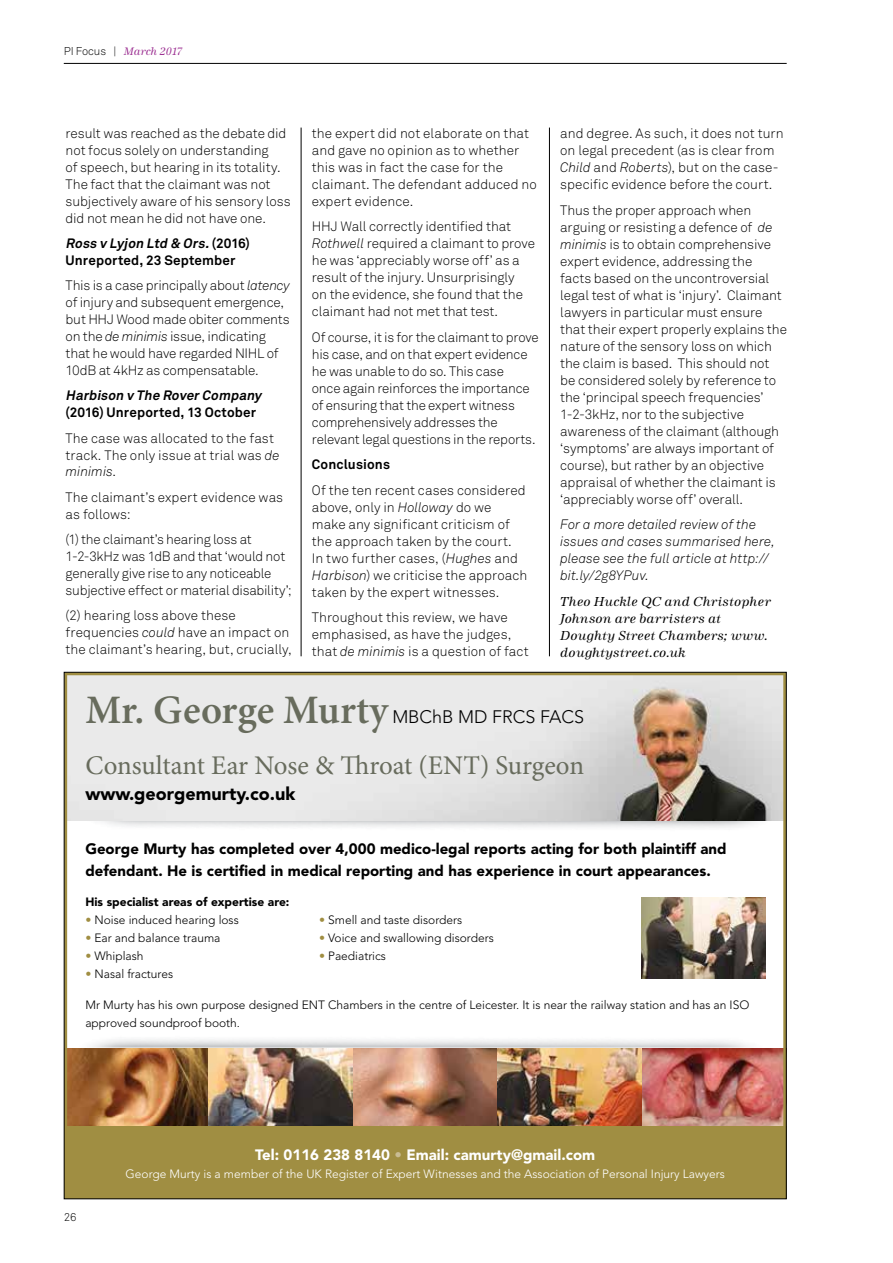
<style>
.page{position:relative;width:893px;height:1263px;background:#fff}
.page>*{position:absolute;margin:0;border:0;box-sizing:border-box;transform-origin:0 0}
.t1{font:600 40.5px "Minion Pro";color:#686c5d}
.t2{font:27px "Minion Pro";letter-spacing:-.01em;color:#686c5d}
.t3{font:900 18px "Avenir";color:#000}
.t4{font:300 18px "Avenir";color:#000}
.t5{font:900 15px/22.5px "Avenir";color:#000}
.t6{font:900 15px "Avenir";color:#fff}
.t7{font:300 13.5px/17px "Akkurat";letter-spacing:-.005em;color:#000}
.t8{font:italic 300 13.5px/17px "Akkurat";color:#000}
.t9{font:italic 13.5px/17px "URW Antiqua";letter-spacing:.02em;color:#000}
.t10{font:700 13.5px/17px "Akkurat";letter-spacing:.01em;color:#000}
.t11{font:italic 700 13.5px "Akkurat";color:#000}
.t12{font:300 12px/18px "Avenir";color:#000}
.t13{font:300 12px "Avenir";color:#fff}
.t14{font:900 12px "Avenir";color:#000}
.t15{font:italic 11.25px "URW Antiqua";color:#9d3293}
.t16{font:300 11.25px "Akkurat";color:#000}
.s1{font-family:"Akkurat";font-weight:300;font-style:normal;color:#000}
.s2{font-style:italic}
.s3{color:#a08e42}
.s4{color:#c9bc93}
</style>
<div class="page">
<hr style="left:64px;top:63px;width:723px;height:1px;background:#000">
<img style="left:66px;top:674px;width:719px;height:453px">
<img style="left:642px;top:897px;width:123px;height:82px">
<div style="left:64px;top:1127px;width:722px;height:72px;background:#a08e42"></div>
<hr style="left:301px;top:128px;width:1px;height:528px;background:#000">
<hr style="left:549px;top:128px;width:1px;height:528px;background:#000">
<hr style="left:892px;top:0;width:1px;height:1263px;background:#e6e7e8">
<svg style="left:341px;top:755px;width:28px;height:19px"></svg>
<p class="t15" style="left:64px;top:46px;width:120px"><span class="s1">PI Focus |</span> March 2017</p>
<p class="t7" style="left:66px;top:125px;width:227px">result was reached as the debate did not focus solely on understanding<br>of speech, but hearing in its totality.<br>The fact that the claimant was not subjectively aware of his sensory loss did not mean he did not have one.</p>
<p class="t10" style="left:66px;top:235px;width:186px"><span class="s2">Ross v Lyjon Ltd &amp; Ors.</span>( 2 0 1 6 )<br>Unreported, 23 September</p>
<p class="t7" style="left:66px;top:277px;width:226px">This is a case principally about <span class="s2">latency </span>of injury and subsequent emergence, but HHJ Wood made obiter comments on the <span class="s2">de minimis</span> issue, indicating that he would have regarded NIHL of 10dB at 4kHz as compensatable.</p>
<p class="t11" style="left:66px;top:387px;width:200px">Harbison v The RoverCompany</p>
<p class="t10" style="left:66px;top:404px;width:192px">(2016) Unreported, 13 October</p>
<p class="t7" style="left:66px;top:430px;width:215px">The case was allocated to the fast track. The only issue at trial was <span class="s2">de minimis</span>.</p>
<p class="t7" style="left:66px;top:489px;width:219px">The claimant’s expert evidence was as follows:</p>
<p class="t7" style="left:66px;top:531px;width:228px">(1) the claimant’s hearing loss at 1-2-3kHz was 1dB and that ‘would not generally give rise to any noticeable subjective effect or material disability’;</p>
<p class="t7" style="left:66px;top:607px;width:228px">(2) hearing loss above these frequencies <span class="s2">could</span> have an impact on the claimant’s hearing, but, crucially,</p>
<p class="t7" style="left:312px;top:125px;width:227px">the expert did not elaborate on that and gave no opinion as to whether this was in fact the case for the claimant. The defendant adduced no expert evidence.</p>
<p class="t7" style="left:312px;top:219px;width:225px">HHJ Wall correctly identified that <span class="s2">Rothwell</span> required a claimant to prove he was ‘appreciably worse off’ as a result of the injury. Unsurprisingly<br>on the evidence, she found that the claimant had not met that test.</p>
<p class="t7" style="left:312px;top:329px;width:228px">Of course, it is for the claimant to prove his case, and on that expert evidence he was unable to do so. This case<br>once again reinforces the importance of ensuring that the expert witness comprehensively addresses the relevant legal questions in the reports.</p>
<p class="t10" style="left:312px;top:456px;width:80px">Conclusions</p>
<p class="t7" style="left:312px;top:482px;width:217px">Of the ten recent cases considered above, only in <span class="s2">Holloway</span> do we make any significant criticism of the approach taken by the court.<br>In two further cases, (<span class="s2">Hughes</span> and<br><span class="s2">Harbison</span>) we criticise the approach taken by the expert witnesses.</p>
<p class="t7" style="left:312px;top:609px;width:218px">Throughout this review, we have emphasised, as have the judges, that <span class="s2">de minimis</span> is a question of fact</p>
<p class="t7" style="left:560px;top:125px;width:225px">and degree. As such, it does not turn on legal precedent (as is clear from <span class="s2">Child</span> and <span class="s2">Roberts</span>), but on the case&shy;specific evidence before the court.</p>
<p class="t7" style="left:560px;top:202px;width:228px">Thus the proper approach when arguing or resisting a defence of <span class="s2">de minimis</span> is to obtain comprehensive expert evidence, addressing the<br>facts based on the uncontroversial legal test of what is ‘injury’. Claimant lawyers in particular must ensure that their expert properly explains the nature of the sensory loss on which the claim is based. This should not be considered solely by reference to the ‘principal speech frequencies’ 1-2-3kHz, nor to the subjective awareness of the claimant (although ‘symptoms’ are always important of course), but rather by an objective appraisal of whether the claimant is ‘appreciably worse off’ overall.</p>
<p class="t8" style="left:560px;top:516px;width:216px">For a more detailed review of the issues and cases summarised here, please see the full article at http:// bit.ly/2g8YPuv.</p>
<p class="t9" style="left:560px;top:593px;width:212px">Theo Huckle QC and Christopher<br>Johnson are barristers at<br>Doughty Street Chambers; www. doughtystreet.co.uk</p>
<h1 class="t1" style="left:85px;top:682px;width:304px">Mr. George Murty</h1>
<h3 class="t4" style="left:392px;top:706px;width:193px">MBChB MD FRCS FACS</h3>
<h2 class="t2" style="left:85px;top:747px;width:251px">Consultant Ear Nose &amp;</h2>
<h2 class="t2" style="left:369px;top:747px;width:216px">roat (ENT) Surgeon</h2>
<h3 class="t3" style="left:85px;top:782px;width:212px">www.georgemurty.co.uk</h3>
<p class="t5" style="left:85px;top:837px;width:643px">George Murty has completed over 4,000 medico-legal reports acting for both plaintiff and defendant. He is certified in medical reporting and has experience in court appearances.</p>
<p class="t14" style="left:85px;top:895px;width:206px">His specialist areas of expertise are:</p>
<p class="t12" style="left:85px;top:911px;width:155px"><span class="s3">•</span> Noise induced hearing loss</p>
<p class="t12" style="left:85px;top:929px;width:137px"><span class="s3">•</span> Ear and balance trauma</p>
<p class="t12" style="left:85px;top:947px;width:60px"><span class="s3">•</span> Whiplash</p>
<p class="t12" style="left:85px;top:965px;width:89px"><span class="s3">•</span> Nasal fractures</p>
<p class="t12" style="left:319px;top:911px;width:145px"><span class="s3">•</span> Smell and taste disorders</p>
<p class="t12" style="left:319px;top:929px;width:176px"><span class="s3">•</span> Voice and swallowing disorders</p>
<p class="t12" style="left:319px;top:947px;width:69px"><span class="s3">•</span> Paediatrics</p>
<p class="t12" style="left:85px;top:996px;width:665px">Mr Murty has his own purpose designed ENT Chambers in the centre of Leicester. It is near the railway station and has an ISO approved soundproof booth.</p>
<p class="t16" style="left:64px;top:1210px;width:14px">26</p>
<p class="t6" style="left:255px;top:1145px;width:341px">Tel: 0116 238 8140 <span class="s4">•</span> Email: camurty@gmail.com</p>
<p class="t13" style="left:126px;top:1166px;width:601px">George Murty is a member of the UK Register of Expert Witnesses and the Association of Personal Injury Lawyers</p>
</div>
